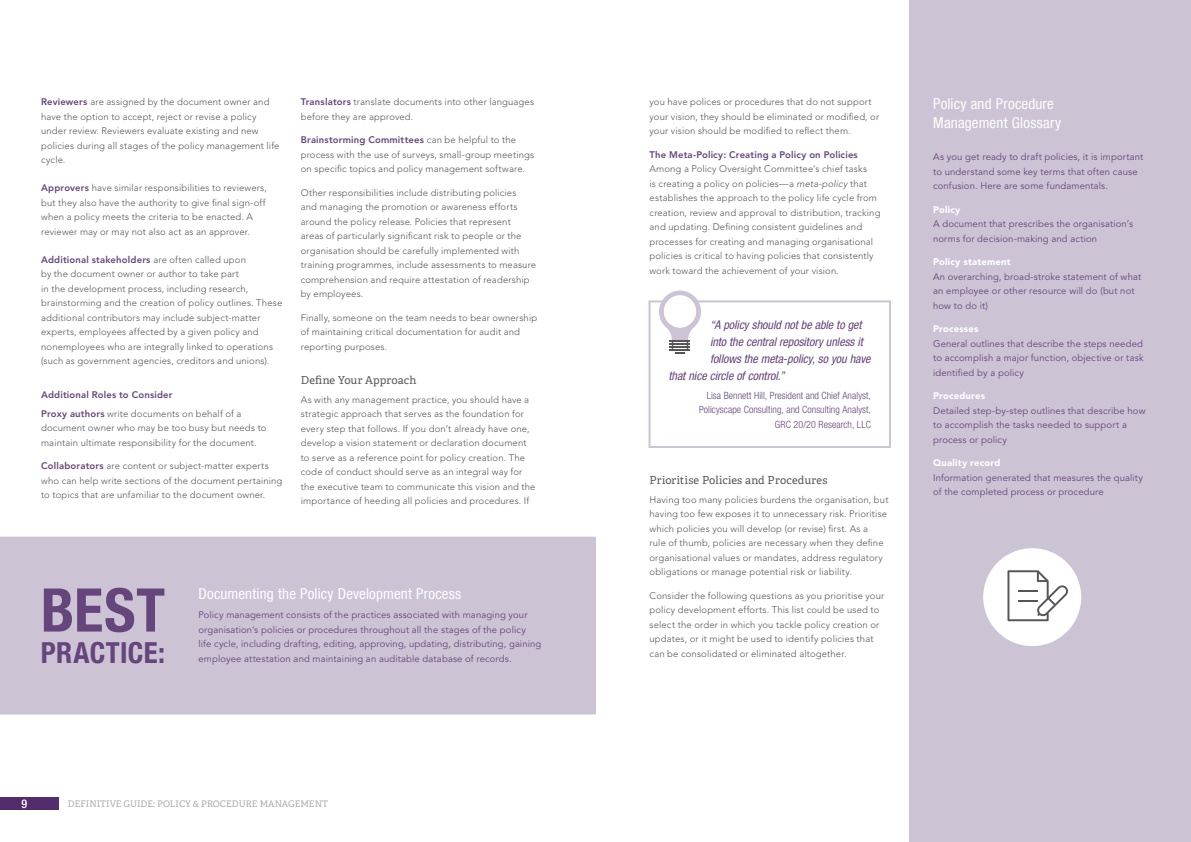
<style>
.page{position:relative;width:1191px;height:842px;background:#fff}
.page>*{position:absolute;margin:0;border:0;box-sizing:border-box;transform-origin:0 0}
.t1{font:700 condensed 60.3px "Helvetica Neue LT Com";color:#65457b}
.t2{font:700 condensed 28.9px "Helvetica Neue LT Com";letter-spacing:.015em;color:#65457b}
.t3{font:condensed 15px/19px "Helvetica Neue LT Com";letter-spacing:.015em;color:#fff}
.t4{font:italic condensed 12px "Helvetica Neue LT Com";letter-spacing:-.005em;color:#65457b}
.t5{font:500 condensed 12px "Helvetica Neue LT Std";color:#fff}
.t6{font:11px "Adelle";letter-spacing:.02em;color:#55565a}
.t7{font:300 condensed 10px/14.5px "Helvetica Neue LT Com";letter-spacing:.005em;color:#65457b;text-align:right}
.t8{font:300 9.5px/14.5px "Avenir LT Std";letter-spacing:.015em;color:#55565a}
.t9{font:9.5px/14.5px "Avenir LT Std";letter-spacing:.015em;color:#65457b}
.t10{font:800 9.5px/19px "Avenir LT Std";letter-spacing:.02em;color:#65457b}
.t11{font:900 9.5px "Avenir LT Std";letter-spacing:.015em;color:#fff}
.t12{font:9px "Adelle";color:#a9a9aa}
.s1{font-weight:800;color:#65457b}
.s2{font-weight:300;color:#55565a}
.s3{font-style:italic}
</style>
<div class="page">
<div style="left:0;top:797px;width:59px;height:13px;background:#522c6c"></div>
<div style="left:648px;top:300px;width:243px;height:148px;border:2px solid #ccc3d4"></div>
<svg style="left:659px;top:291px;width:42px;height:63px"></svg>
<div style="left:664px;top:295px;width:32px;height:32px;background:#fff;border-radius:50%"></div>
<div style="left:909px;top:0;width:282px;height:842px;background:#ccc3d4"></div>
<div style="left:0;top:537px;width:595px;height:177px;background:#ccc3d4"></div>
<div style="left:983px;top:548px;width:98px;height:98px;background:#fff;border-radius:50%"></div>
<svg style="left:1007px;top:570px;width:61px;height:51px"></svg>
<p class="t8" style="left:41px;top:95px;width:240px"><span class="s1">Reviewers</span> are assigned by the document owner and have the option to accept, reject or revise a policy under review. Reviewers evaluate existing and new policies during all stages of the policy management life cycle.</p>
<p class="t8" style="left:41px;top:181px;width:227px"><span class="s1">Approvers</span> have similar responsibilities to reviewers, but they also have the authority to give final sign-off when a policy meets the criteria to be enacted. A reviewer may or may not also act as an approver.</p>
<p class="t8" style="left:41px;top:252px;width:243px"><span class="s1">Additional stakeholders</span> are often called upon<br>by the document owner or author to take part<br>in the development process, including research, brainstorming and the creation of policy outlines. These additional contributors may include subject-matter experts, employees affected by a given policy and nonemployees who are integrally linked to operations (such as government agencies, creditors and unions).</p>
<p class="t10" style="left:41px;top:385px;width:202px">Additional Roles to Consider<br>Proxy authors <span class="s2">write documents on behalf of a</span></p>
<p class="t8" style="left:41px;top:421px;width:227px">document owner who may be too busy but needs to maintain ultimate responsibility for the document.</p>
<p class="t8" style="left:41px;top:459px;width:243px"><span class="s1">Collaborators</span> are content or subject-matter experts who can help write sections of the document pertaining to topics that are unfamiliar to the document owner.</p>
<p class="t8" style="left:301px;top:95px;width:235px"><span class="s1">Translators</span> translate documents into other languages before they are approved.</p>
<p class="t8" style="left:301px;top:133px;width:235px"><span class="s1">Brainstorming Committees</span> can be helpful to the process with the use of surveys, small-group meetings on specific topics and policy management software.</p>
<p class="t8" style="left:301px;top:185px;width:237px">Other responsibilities include distributing policies<br>and managing the promotion or awareness efforts around the policy release. Policies that represent<br>areas of particularly significant risk to people or the organisation should be carefully implemented with training programmes, include assessments to measure comprehension and require attestation of readership by employees.</p>
<p class="t8" style="left:301px;top:310px;width:238px">Finally, someone on the team needs to bear ownership of maintaining critical documentation for audit and reporting purposes.</p>
<p class="t6" style="left:301px;top:372px;width:117px">Define Your Approach</p>
<p class="t8" style="left:301px;top:392px;width:236px">As with any management practice, you should have a strategic approach that serves as the foundation for every step that follows. If you don’t already have one, develop a vision statement or declaration document to serve as a reference point for policy creation. The code of conduct should serve as an integral way for the executive team to communicate this vision and the importance of heeding all policies and procedures. If</p>
<h1 class="t1" style="left:41px;top:574px;width:126px">BEST</h1>
<h2 class="t2" style="left:41px;top:635px;width:126px">PRACTICE:</h2>
<h3 class="t3" style="left:198px;top:584px;width:264px">Documenting the Policy Development Process</h3>
<p class="t9" style="left:198px;top:608px;width:344px">Policy management consists of the practices associated with managing your organisation’s policies or procedures throughout all the stages of the policy<br>life cycle, including drafting, editing, approving, updating, distributing, gaining employee attestation and maintaining an auditable database of records.</p>
<p class="t5" style="left:21px;top:796px;width:7px">9</p>
<p class="t12" style="left:68px;top:797px;width:262px">DEFINITIVE GUIDE: POLICY &amp; PROCEDURE MANAGEMENT</p>
<p class="t8" style="left:649px;top:95px;width:231px">you have polices or procedures that do not support your vision, they should be eliminated or modified, or your vision should be modified to reflect them.</p>
<p class="t10" style="left:649px;top:145px;width:210px">The Meta-Policy: Creating a Policy on Policies</p>
<p class="t8" style="left:649px;top:162px;width:232px">Among a Policy Oversight Committee’s chief tasks<br>is creating a policy on policies—a <span class="s3">meta-policy</span> that establishes the approach to the policy life cycle from creation, review and approval to distribution, tracking and updating. Defining consistent guidelines and processes for creating and managing organisational policies is critical to having policies that consistently work toward the achievement of your vision.</p>
<p class="t4" style="left:710px;top:318px;width:153px">“A policy should not be able to get</p>
<p class="t4" style="left:710px;top:335px;width:154px">into the central repository unless it</p>
<p class="t4" style="left:710px;top:352px;width:162px">follows the meta-policy, so you have</p>
<p class="t4" style="left:668px;top:369px;width:118px">that nice circle of control.”</p>
<p class="t7" style="left:699px;top:388px;width:173px">Lisa Bennett Hill, President and Chief Analyst,<br>Policyscape Consulting, and Consulting Analyst,<br>GRC 20/20 Research, LLC</p>
<p class="t6" style="left:649px;top:472px;width:179px">Prioritise Policies and Procedures</p>
<p class="t8" style="left:649px;top:492px;width:240px">Having too many policies burdens the organisation, but having too few exposes it to unnecessary risk. Prioritise which policies you will develop (or revise) first. As a<br>rule of thumb, policies are necessary when they define organisational values or mandates, address regulatory obligations or manage potential risk or liability.</p>
<p class="t8" style="left:649px;top:588px;width:236px">Consider the following questions as you prioritise your policy development efforts. This list could be used to select the order in which you tackle policy creation or updates, or it might be used to identify policies that can be consolidated or eliminated altogether.</p>
<h3 class="t3" style="left:933px;top:94px;width:130px">Policy and Procedure<br>Management Glossary</h3>
<p class="t9" style="left:933px;top:150px;width:212px">As you get ready to draft policies, it is important to understand some key terms that often cause confusion. Here are some fundamentals.</p>
<p class="t11" style="left:933px;top:204px;width:29px">Policy</p>
<p class="t9" style="left:933px;top:217px;width:201px">A document that prescribes the organisation’s norms for decision-making and action</p>
<p class="t11" style="left:933px;top:256px;width:79px">Policy statement</p>
<p class="t9" style="left:933px;top:269px;width:209px">An overarching, broad-stroke statement of what an employee or other resource will do (but not how to do it)</p>
<p class="t11" style="left:933px;top:323px;width:47px">Processes</p>
<p class="t9" style="left:933px;top:336px;width:212px;text-align:justify">General outlines that describe the steps needed to accomplish a major function, objective or task identified by a policy</p>
<p class="t11" style="left:933px;top:390px;width:54px">Procedures</p>
<p class="t9" style="left:933px;top:403px;width:214px">Detailed step-by-step outlines that describe how to accomplish the tasks needed to support a process or policy</p>
<p class="t11" style="left:933px;top:457px;width:69px">Quality record</p>
<p class="t9" style="left:933px;top:470px;width:211px">Information generated that measures the quality of the completed process or procedure</p>
</div>
